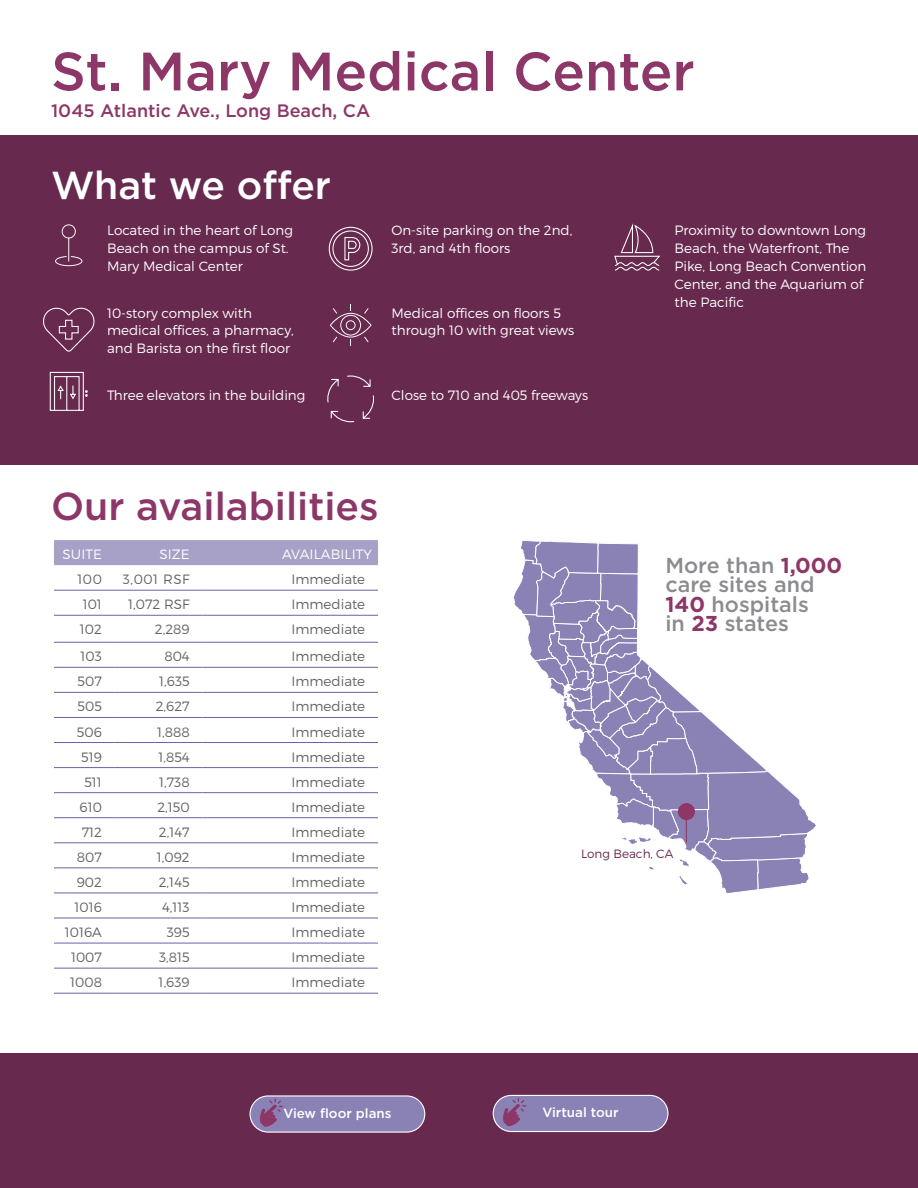
<style>
.page{position:relative;width:918px;height:1188px;background:#fff}
.page>*{position:absolute;margin:0;border:0;box-sizing:border-box;transform-origin:0 0}
.t1{font:500 54px "Gotham";color:#8c3768}
.t2{font:500 39px "Gotham";color:#8c3768}
.t3{font:500 39px "Gotham";letter-spacing:-.005em;color:#fff}
.t4{font:500 21.6px/19.6px "Gotham";color:#8a8c8f}
.t5{font:500 18px "Gotham";color:#8c3768}
.t6{font:300 13.5px/18px "Montserrat";color:#fff}
.t7{font:300 13.5px "Montserrat";color:#636366}
.t8{font:500 13.35px "Gotham";color:#fff}
.t9{font:300 12px "Montserrat";color:#68294e}
.s1{font-weight:700;color:#8c3768}
</style>
<div class="page">
<div style="left:0;top:135px;width:918px;height:330px;background:#68294e"></div>
<svg style="left:55px;top:224px;width:27px;height:42px"></svg>
<svg style="left:330px;top:304px;width:42px;height:42px"></svg>
<svg style="left:43px;top:307px;width:52px;height:45px"></svg>
<svg style="left:49px;top:371px;width:39px;height:40px"></svg>
<svg style="left:614px;top:223px;width:47px;height:48px"></svg>
<svg style="left:327px;top:375px;width:47px;height:48px"></svg>
<svg style="left:328px;top:226px;width:45px;height:45px"></svg>
<svg style="left:513px;top:541px;width:303px;height:352px"></svg>
<div style="left:679px;top:804px;width:15px;height:15px;background:#8c3768;border-radius:50%"></div>
<div style="left:678px;top:803px;width:17px;height:17px;border:2px solid #8c3768;border-radius:50%"></div>
<div style="left:54px;top:540px;width:324px;height:25px;background:#a7a0c7"></div>
<hr style="left:54px;top:590px;width:61px;height:1px;background:#6d61a2">
<hr style="left:115px;top:590px;width:87px;height:1px;background:#6d61a2">
<hr style="left:202px;top:590px;width:176px;height:1px;background:#6d61a2">
<hr style="left:54px;top:615px;width:61px;height:1px;background:#6d61a2">
<hr style="left:115px;top:615px;width:87px;height:1px;background:#6d61a2">
<hr style="left:202px;top:615px;width:176px;height:1px;background:#6d61a2">
<hr style="left:54px;top:642px;width:61px;height:1px;background:#6d61a2">
<hr style="left:115px;top:642px;width:87px;height:1px;background:#6d61a2">
<hr style="left:202px;top:642px;width:176px;height:1px;background:#6d61a2">
<hr style="left:54px;top:667px;width:61px;height:1px;background:#6d61a2">
<hr style="left:115px;top:667px;width:87px;height:1px;background:#6d61a2">
<hr style="left:202px;top:667px;width:176px;height:1px;background:#6d61a2">
<hr style="left:54px;top:692px;width:61px;height:1px;background:#6d61a2">
<hr style="left:115px;top:692px;width:87px;height:1px;background:#6d61a2">
<hr style="left:202px;top:692px;width:176px;height:1px;background:#6d61a2">
<hr style="left:54px;top:717px;width:61px;height:1px;background:#6d61a2">
<hr style="left:115px;top:717px;width:87px;height:1px;background:#6d61a2">
<hr style="left:202px;top:717px;width:176px;height:1px;background:#6d61a2">
<hr style="left:54px;top:742px;width:61px;height:1px;background:#6d61a2">
<hr style="left:115px;top:742px;width:87px;height:1px;background:#6d61a2">
<hr style="left:202px;top:742px;width:176px;height:1px;background:#6d61a2">
<hr style="left:54px;top:767px;width:61px;height:1px;background:#6d61a2">
<hr style="left:115px;top:767px;width:87px;height:1px;background:#6d61a2">
<hr style="left:202px;top:767px;width:176px;height:1px;background:#6d61a2">
<hr style="left:54px;top:792px;width:61px;height:1px;background:#6d61a2">
<hr style="left:115px;top:792px;width:87px;height:1px;background:#6d61a2">
<hr style="left:202px;top:792px;width:176px;height:1px;background:#6d61a2">
<hr style="left:54px;top:817px;width:61px;height:1px;background:#6d61a2">
<hr style="left:115px;top:817px;width:87px;height:1px;background:#6d61a2">
<hr style="left:202px;top:817px;width:176px;height:1px;background:#6d61a2">
<hr style="left:54px;top:843px;width:61px;height:1px;background:#6d61a2">
<hr style="left:115px;top:843px;width:87px;height:1px;background:#6d61a2">
<hr style="left:202px;top:843px;width:176px;height:1px;background:#6d61a2">
<hr style="left:54px;top:868px;width:61px;height:1px;background:#6d61a2">
<hr style="left:115px;top:868px;width:87px;height:1px;background:#6d61a2">
<hr style="left:202px;top:868px;width:176px;height:1px;background:#6d61a2">
<hr style="left:54px;top:893px;width:61px;height:1px;background:#6d61a2">
<hr style="left:115px;top:893px;width:87px;height:1px;background:#6d61a2">
<hr style="left:202px;top:893px;width:176px;height:1px;background:#6d61a2">
<hr style="left:54px;top:918px;width:61px;height:1px;background:#6d61a2">
<hr style="left:115px;top:918px;width:87px;height:1px;background:#6d61a2">
<hr style="left:202px;top:918px;width:176px;height:1px;background:#6d61a2">
<hr style="left:54px;top:943px;width:61px;height:1px;background:#6d61a2">
<hr style="left:115px;top:943px;width:87px;height:1px;background:#6d61a2">
<hr style="left:202px;top:943px;width:176px;height:1px;background:#6d61a2">
<hr style="left:54px;top:968px;width:61px;height:1px;background:#6d61a2">
<hr style="left:115px;top:968px;width:87px;height:1px;background:#6d61a2">
<hr style="left:202px;top:968px;width:176px;height:1px;background:#6d61a2">
<hr style="left:54px;top:993px;width:61px;height:1px;background:#6d61a2">
<hr style="left:115px;top:993px;width:87px;height:1px;background:#6d61a2">
<hr style="left:202px;top:993px;width:176px;height:1px;background:#6d61a2">
<div style="left:0;top:1053px;width:918px;height:135px;background:#68294e"></div>
<div style="left:250px;top:1096px;width:175px;height:36px;background:#8a81b5;border-radius:18px"></div>
<div style="left:250px;top:1095px;width:175px;height:38px;border:1px solid #fff;border-radius:18px"></div>
<svg style="left:260px;top:1098px;width:23px;height:29px"></svg>
<div style="left:493px;top:1095px;width:175px;height:37px;background:#8a81b5;border-radius:18px"></div>
<div style="left:493px;top:1095px;width:175px;height:37px;border:1px solid #fff;border-radius:18px"></div>
<svg style="left:503px;top:1098px;width:23px;height:28px"></svg>
<h1 class="t1" style="left:51px;top:36px;width:645px">St. Mary Medical Center</h1>
<h3 class="t5" style="left:51px;top:99px;width:321px">1045 Atlantic Ave., Long Beach, CA</h3>
<h2 class="t3" style="left:51px;top:160px;width:281px">What we offer</h2>
<p class="t6" style="left:107px;top:221px;width:188px">Located in the heart of Long<br>Beach on the campus of St.<br>Mary Medical Center</p>
<p class="t6" style="left:391px;top:221px;width:182px">On-site parking on the 2nd,<br>3rd, and 4th floors</p>
<p class="t6" style="left:107px;top:304px;width:188px">10-story complex with medical offices, a pharmacy, and Barista on the first floor</p>
<p class="t6" style="left:391px;top:304px;width:184px">Medical offices on floors 5 through 10 with great views</p>
<p class="t6" style="left:107px;top:386px;width:200px">Three elevators in the building</p>
<p class="t6" style="left:391px;top:386px;width:198px">Close to 710 and 405 freeways</p>
<h2 class="t2" style="left:51px;top:481px;width:329px">Our availabilities</h2>
<p class="t6" style="left:675px;top:221px;width:193px">Proximity to downtown Long<br>Beach, the Waterfront, The<br>Pike, Long Beach Convention<br>Center, and the Aquarium of the Pacific</p>
<p class="t6" style="left:63px;top:545px;width:41px">SUITE</p>
<p class="t6" style="left:159px;top:545px;width:32px">SIZE</p>
<p class="t6" style="left:282px;top:545px;width:91px">AVAILABILITY</p>
<p class="t7" style="left:77px;top:571px;width:26px">100</p>
<p class="t7" style="left:123px;top:571px;width:68px">3,001 RSF</p>
<p class="t7" style="left:292px;top:571px;width:75px">Immediate</p>
<p class="t7" style="left:83px;top:596px;width:21px">101</p>
<p class="t7" style="left:128px;top:596px;width:63px">1,072 RSF</p>
<p class="t7" style="left:292px;top:596px;width:75px">Immediate</p>
<p class="t7" style="left:80px;top:621px;width:24px">102</p>
<p class="t7" style="left:155px;top:621px;width:36px">2,289</p>
<p class="t7" style="left:292px;top:621px;width:75px">Immediate</p>
<p class="t7" style="left:81px;top:648px;width:23px">103</p>
<p class="t7" style="left:164px;top:648px;width:27px">804</p>
<p class="t7" style="left:292px;top:648px;width:75px">Immediate</p>
<p class="t7" style="left:78px;top:673px;width:26px">507</p>
<p class="t7" style="left:159px;top:673px;width:32px">1,635</p>
<p class="t7" style="left:292px;top:673px;width:75px">Immediate</p>
<p class="t7" style="left:78px;top:698px;width:26px">505</p>
<p class="t7" style="left:156px;top:698px;width:35px">2,627</p>
<p class="t7" style="left:292px;top:698px;width:75px">Immediate</p>
<p class="t7" style="left:77px;top:724px;width:27px">506</p>
<p class="t7" style="left:157px;top:724px;width:34px">1,888</p>
<p class="t7" style="left:292px;top:724px;width:75px">Immediate</p>
<p class="t7" style="left:81px;top:749px;width:22px">519</p>
<p class="t7" style="left:158px;top:749px;width:33px">1,854</p>
<p class="t7" style="left:292px;top:749px;width:75px">Immediate</p>
<p class="t7" style="left:84px;top:774px;width:19px">511</p>
<p class="t7" style="left:159px;top:774px;width:32px">1,738</p>
<p class="t7" style="left:292px;top:774px;width:75px">Immediate</p>
<p class="t7" style="left:80px;top:799px;width:24px">610</p>
<p class="t7" style="left:157px;top:799px;width:34px">2,150</p>
<p class="t7" style="left:292px;top:799px;width:75px">Immediate</p>
<p class="t7" style="left:82px;top:824px;width:22px">712</p>
<p class="t7" style="left:159px;top:824px;width:32px">2,147</p>
<p class="t7" style="left:292px;top:824px;width:75px">Immediate</p>
<p class="t7" style="left:77px;top:849px;width:27px">807</p>
<p class="t7" style="left:157px;top:849px;width:34px">1,092</p>
<p class="t7" style="left:292px;top:849px;width:75px">Immediate</p>
<p class="t7" style="left:77px;top:874px;width:27px">902</p>
<p class="t7" style="left:159px;top:874px;width:32px">2,145</p>
<p class="t7" style="left:292px;top:874px;width:75px">Immediate</p>
<p class="t7" style="left:75px;top:899px;width:29px">1016</p>
<p class="t7" style="left:162px;top:899px;width:29px">4,113</p>
<p class="t7" style="left:292px;top:899px;width:75px">Immediate</p>
<p class="t7" style="left:65px;top:924px;width:39px">1016A</p>
<p class="t7" style="left:167px;top:924px;width:24px">395</p>
<p class="t7" style="left:292px;top:924px;width:75px">Immediate</p>
<p class="t7" style="left:71px;top:949px;width:32px">1007</p>
<p class="t7" style="left:159px;top:949px;width:32px">3,815</p>
<p class="t7" style="left:292px;top:949px;width:75px">Immediate</p>
<p class="t7" style="left:70px;top:974px;width:33px">1008</p>
<p class="t7" style="left:159px;top:974px;width:33px">1,639</p>
<p class="t7" style="left:292px;top:974px;width:75px">Immediate</p>
<h3 class="t4" style="left:665px;top:555px;width:178px">More than <span class="s1">1,000 </span>care sites and<br><span class="s1">140</span> hospitals<br>in <span class="s1">23</span> states</h3>
<p class="t9" style="left:581px;top:846px;width:94px">Long Beach, CA</p>
<p class="t8" style="left:283px;top:1105px;width:110px">View floor plans</p>
<p class="t8" style="left:542px;top:1104px;width:78px">Virtual tour</p>
</div>
